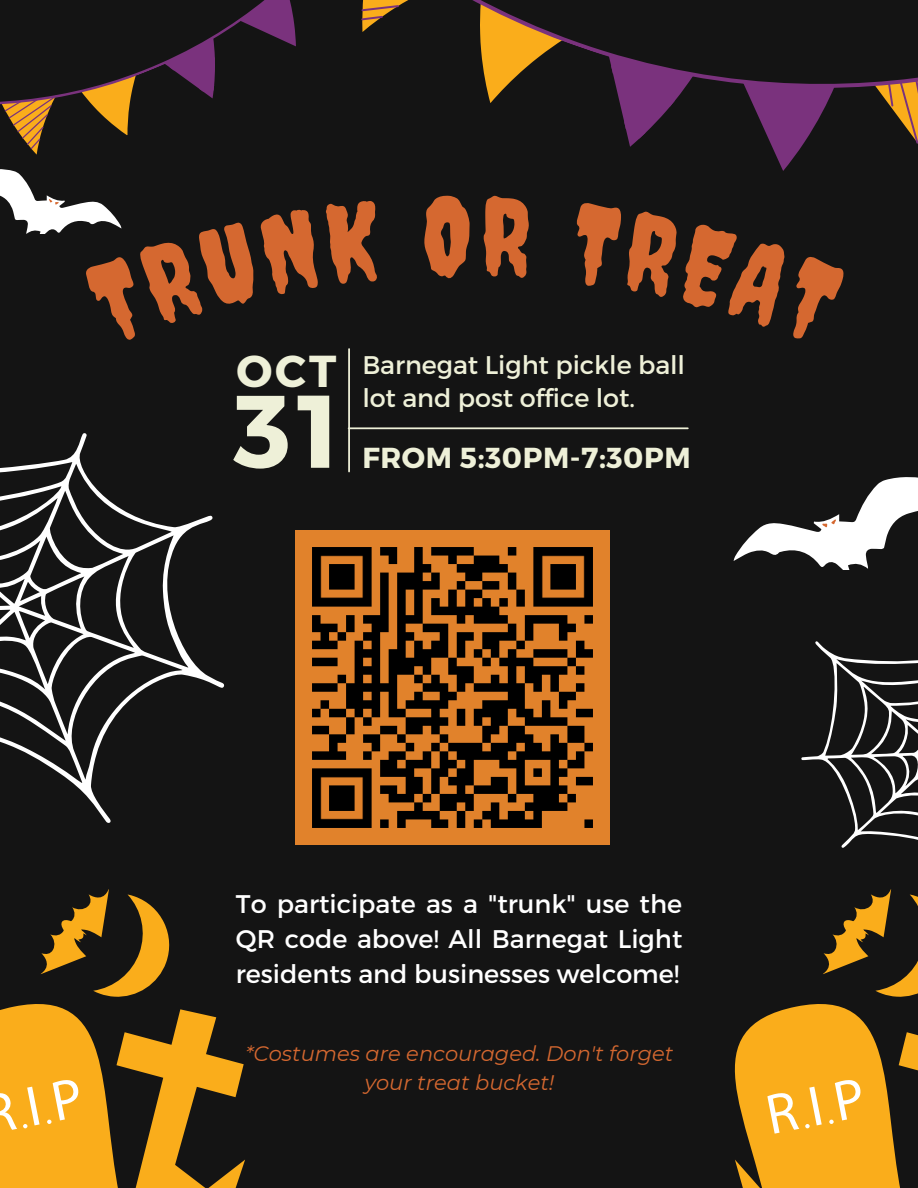
<style>
.page{position:relative;width:918px;height:1188px;background:#141414}
.page>*{position:absolute;margin:0;border:0;box-sizing:border-box;transform-origin:0 0}
.t1{font:700 102.9px "Montserrat";color:#eef0d8}
.t2{font:700 28.95px "Montserrat";letter-spacing:.02em;color:#eef0d8}
.t3{font:25.5px/34.8px "Montserrat";color:#fff;text-align:justify}
.t4{font:25.5px/32.7px "Montserrat";letter-spacing:-.005em;color:#eef0d8}
.t5{font:italic 21px/29.2px "Montserrat";color:#d56830;text-align:center}
.s1{font-weight:700;font-size:44.7px}
</style>
<div class="page">
<svg style="left:222px;top:0;width:696px;height:171px"></svg>
<svg style="left:733px;top:477px;width:185px;height:92px"></svg>
<svg style="left:0;top:889px;width:245px;height:299px"></svg>
<svg style="left:0;top:433px;width:225px;height:390px"></svg>
<svg style="left:734px;top:641px;width:184px;height:547px"></svg>
<hr style="left:349px;top:427px;width:339px;height:2px;background:#eef0d8">
<hr style="left:348px;top:349px;width:2px;height:122px;background:#eef0d8">
<img style="left:296px;top:531px;width:314px;height:313px">
<svg style="left:0;top:37px;width:385px;height:197px"></svg>
<p class="t4" style="left:362px;top:347px;width:324px;text-indent:-126px"><span class="s1">OCT</span> Barnegat Light pickle ball lot and post office lot.</p>
<p class="t2" style="left:362px;top:439px;width:330px">FROM 5:30PM-7:30PM</p>
<h1 class="t1" style="left:233px;top:364px;width:107px">31</h1>
<p class="t3" style="left:236px;top:886px;width:448px">To participate as a "trunk" use the QR code above! All Barnegat Light residents and businesses welcome!</p>
<p class="t5" style="left:246px;top:1039px;width:429px">*Costumes are encouraged. Don't forget your treat bucket!</p>
</div>
